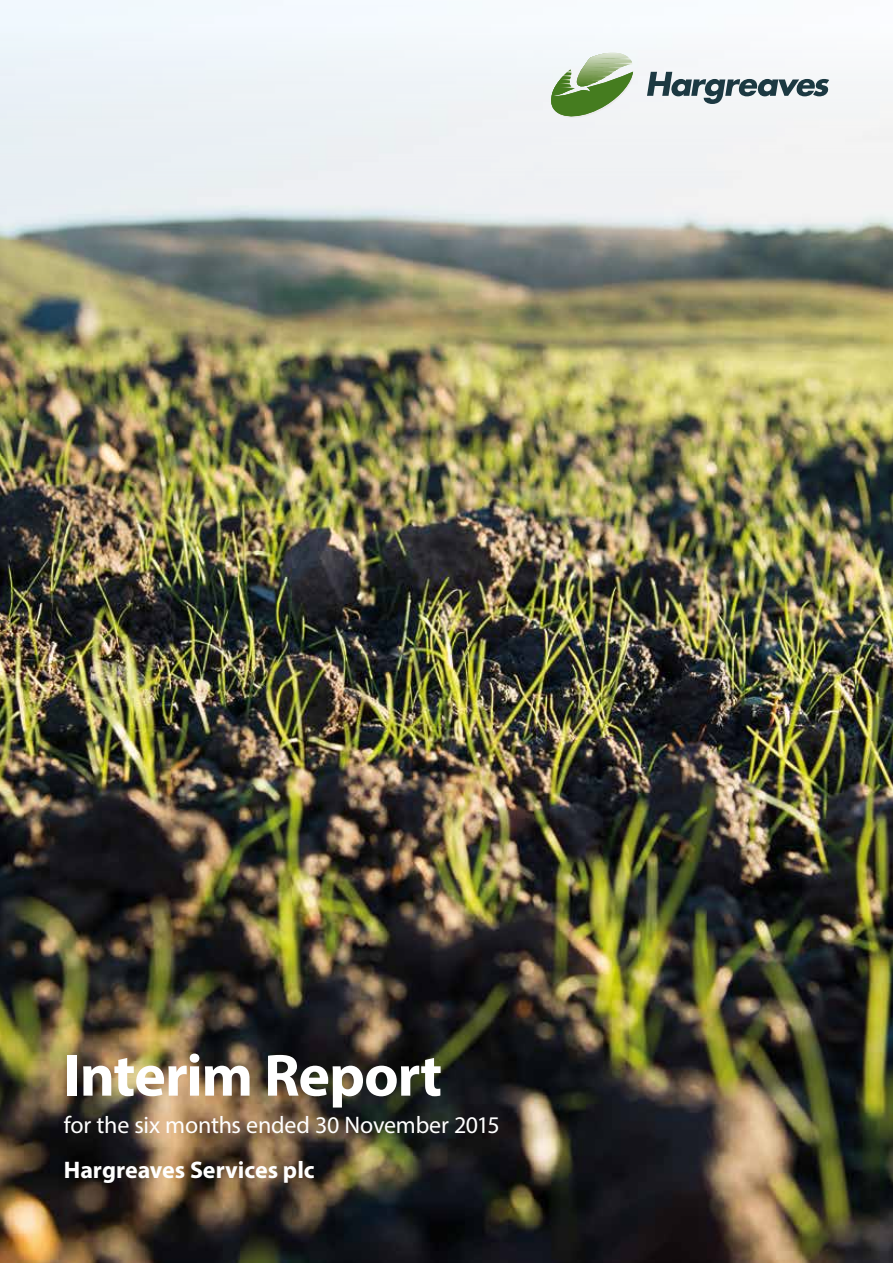
<style>
.page{position:relative;width:893px;height:1263px;background:#fff}
.page>*{position:absolute;margin:0;border:0;box-sizing:border-box;transform-origin:0 0}
.t1{font:700 60px "Myriad Pro";letter-spacing:-.02em;color:#fff}
.t2{font:24px "Myriad Pro";letter-spacing:-.01em;color:#fff}
.t3{font:700 24px "Myriad Pro";color:#fff}
</style>
<div class="page">
<img style="left:0;top:1173px;width:893px;height:90px">
<img style="left:0;top:0;width:893px;height:1173px">
<svg style="left:647px;top:72px;width:182px;height:32px"></svg>
<hr style="left:580px;top:53px;width:2px;height:37px;background:#487d22">
<hr style="left:582px;top:53px;width:1px;height:37px;background:#4d8027">
<hr style="left:583px;top:53px;width:1px;height:37px;background:#508229">
<hr style="left:584px;top:53px;width:1px;height:37px;background:#53832b">
<hr style="left:585px;top:53px;width:1px;height:37px;background:#56852e">
<hr style="left:586px;top:53px;width:2px;height:37px;background:#5b8832">
<hr style="left:631px;top:53px;width:2px;height:37px;background:#ebf0e6">
<hr style="left:573px;top:68px;width:59px;height:1px;background:#98b27a">
<hr style="left:574px;top:67px;width:58px;height:2px;background:#9bb47e">
<hr style="left:575px;top:66px;width:57px;height:1px;background:#a1b885">
<hr style="left:576px;top:65px;width:56px;height:1px;background:#a6bc8b">
<hr style="left:577px;top:64px;width:55px;height:2px;background:#a9be8f">
<hr style="left:578px;top:63px;width:54px;height:1px;background:#aec296">
<hr style="left:579px;top:62px;width:53px;height:2px;background:#b1c49a">
<hr style="left:580px;top:61px;width:52px;height:2px;background:#b7c8a1">
<hr style="left:581px;top:60px;width:51px;height:1px;background:#bccca8">
<hr style="left:582px;top:59px;width:50px;height:1px;background:#c1d0af">
<hr style="left:583px;top:58px;width:49px;height:2px;background:#c4d2b2">
<hr style="left:584px;top:58px;width:48px;height:1px;background:#c7d4b6">
<hr style="left:584px;top:57px;width:48px;height:1px;background:#c9d6ba">
<hr style="left:585px;top:56px;width:47px;height:1px;background:#cfdbc1">
<hr style="left:586px;top:55px;width:46px;height:2px;background:#d2ddc5">
<hr style="left:587px;top:54px;width:45px;height:1px;background:#d7e1cc">
<hr style="left:588px;top:53px;width:44px;height:2px;background:#dae3d0">
<hr style="left:589px;top:53px;width:43px;height:1px;background:#e0e8d7">
<hr style="left:590px;top:53px;width:42px;height:1px;background:#e3eadb">
<svg style="left:551px;top:69px;width:82px;height:49px"></svg>
<h1 class="t1" style="left:64px;top:1036px;width:380px">Interim Report</h1>
<p class="t2" style="left:64px;top:1110px;width:437px">for the six months ended 30 November 2015</p>
<p class="t3" style="left:64px;top:1154px;width:252px">Hargreaves Services plc</p>
</div>
